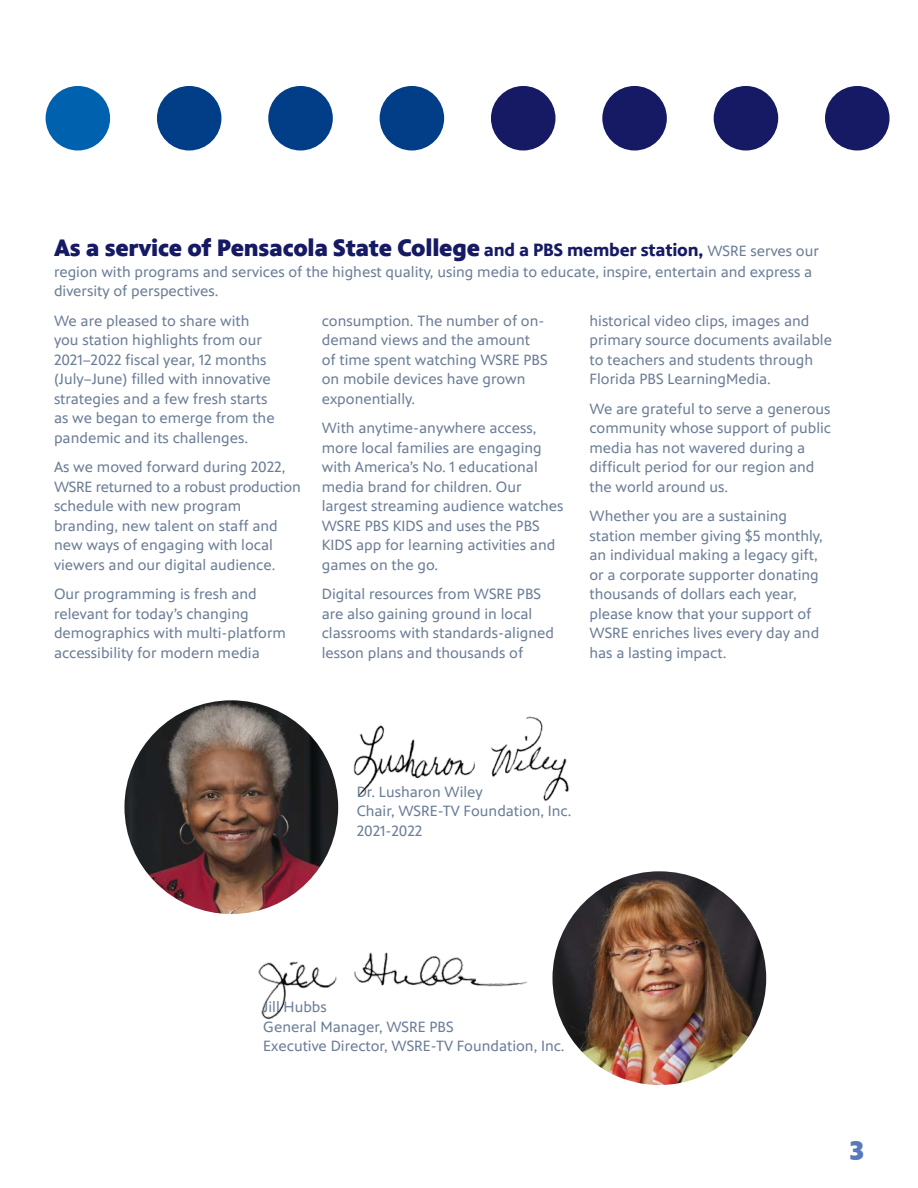
<style>
.page{position:relative;width:918px;height:1188px;background:#fff}
.page>*{position:absolute;margin:0;border:0;box-sizing:border-box;transform-origin:0 0}
.t1{font:900 27px "PBS Sans";color:#587abc}
.t2{font:900 24px "PBS Sans";letter-spacing:-.01em;color:#161a64}
.t3{font:15px/19.5px "PBS Sans";color:#6c7e97}
.s1{font-weight:700;font-size:18px}
.s2{font-weight:400;font-size:15px;color:#6c7e97}
</style>
<div class="page">
<img style="left:124px;top:700px;width:214px;height:214px;border-radius:107px">
<img style="left:552px;top:871px;width:214px;height:214px;border-radius:107px">
<img style="left:258px;top:952px;width:269px;height:68px">
<img style="left:338px;top:716px;width:231px;height:90px">
<div style="left:46px;top:86px;width:64px;height:65px;background:#0061af;border-radius:50%"></div>
<div style="left:157px;top:86px;width:64px;height:65px;background:#023e87;border-radius:50%"></div>
<div style="left:268px;top:86px;width:65px;height:65px;background:#023e87;border-radius:50%"></div>
<div style="left:380px;top:86px;width:64px;height:65px;background:#023e87;border-radius:50%"></div>
<div style="left:491px;top:86px;width:65px;height:65px;background:#161a64;border-radius:50%"></div>
<div style="left:602px;top:86px;width:65px;height:65px;background:#161a64;border-radius:50%"></div>
<div style="left:714px;top:86px;width:64px;height:65px;background:#161a64;border-radius:50%"></div>
<div style="left:825px;top:86px;width:65px;height:65px;background:#161a64;border-radius:50%"></div>
<h2 class="t2" style="left:54px;top:234px;width:766px">As a service of Pensacola State College <span class="s1">and a PBS member station,</span> <span class="s2">WSRE serves our</span></h2>
<p class="t3" style="left:54px;top:262px;width:760px">region with programs and services of the highest quality, using media to educate, inspire, entertain and express a diversity of perspectives.</p>
<p class="t3" style="left:54px;top:311px;width:222px">We are pleased to share with you station highlights from our<br>2021–2022 fiscal year, 12 months (July–June) filled with innovative strategies and a few fresh starts as we began to emerge from the pandemic and its challenges.</p>
<p class="t3" style="left:54px;top:458px;width:248px">As we moved forward during 2022,<br>WSRE returned to a robust production schedule with new program branding, new talent on staff and new ways of engaging with local viewers and our digital audience.</p>
<p class="t3" style="left:54px;top:585px;width:234px">Our programming is fresh and relevant for today’s changing demographics with multi-platform accessibility for modern media</p>
<p class="t3" style="left:322px;top:311px;width:227px">consumption. The number of on&shy;demand views and the amount of time spent watching WSRE PBS on mobile devices have grown exponentially.</p>
<p class="t3" style="left:322px;top:419px;width:243px">With anytime-anywhere access, more local families are engaging with America’s No. 1 educational media brand for children. Our largest streaming audience watches<br>WSRE PBS KIDS and uses the PBS<br>KIDS app for learning activities and games on the go.</p>
<p class="t3" style="left:322px;top:585px;width:234px">Digital resources from WSRE PBS are also gaining ground in local classrooms with standards-aligned lesson plans and thousands of</p>
<p class="t3" style="left:590px;top:311px;width:244px">historical video clips, images and primary source documents available to teachers and students through Florida PBS LearningMedia.</p>
<p class="t3" style="left:590px;top:399px;width:243px">We are grateful to serve a generous community whose support of public media has not wavered during a difficult period for our region and the world around us.</p>
<p class="t3" style="left:590px;top:507px;width:235px">Whether you are a sustaining station member giving $5 monthly, an individual making a legacy gift, or a corporate supporter donating thousands of dollars each year, please know that your support of<br>WSRE enriches lives every day and has a lasting impact.</p>
<p class="t3" style="left:357px;top:782px;width:216px">Dr. Lusharon Wiley<br>Chair, WSRE-TV Foundation, Inc.<br>2021-2022</p>
<p class="t3" style="left:263px;top:998px;width:303px">Jill Hubbs<br>General Manager, WSRE PBS<br>Executive Director, WSRE-TV Foundation, Inc.</p>
<h1 class="t1" style="left:850px;top:1135px;width:16px">3</h1>
</div>
